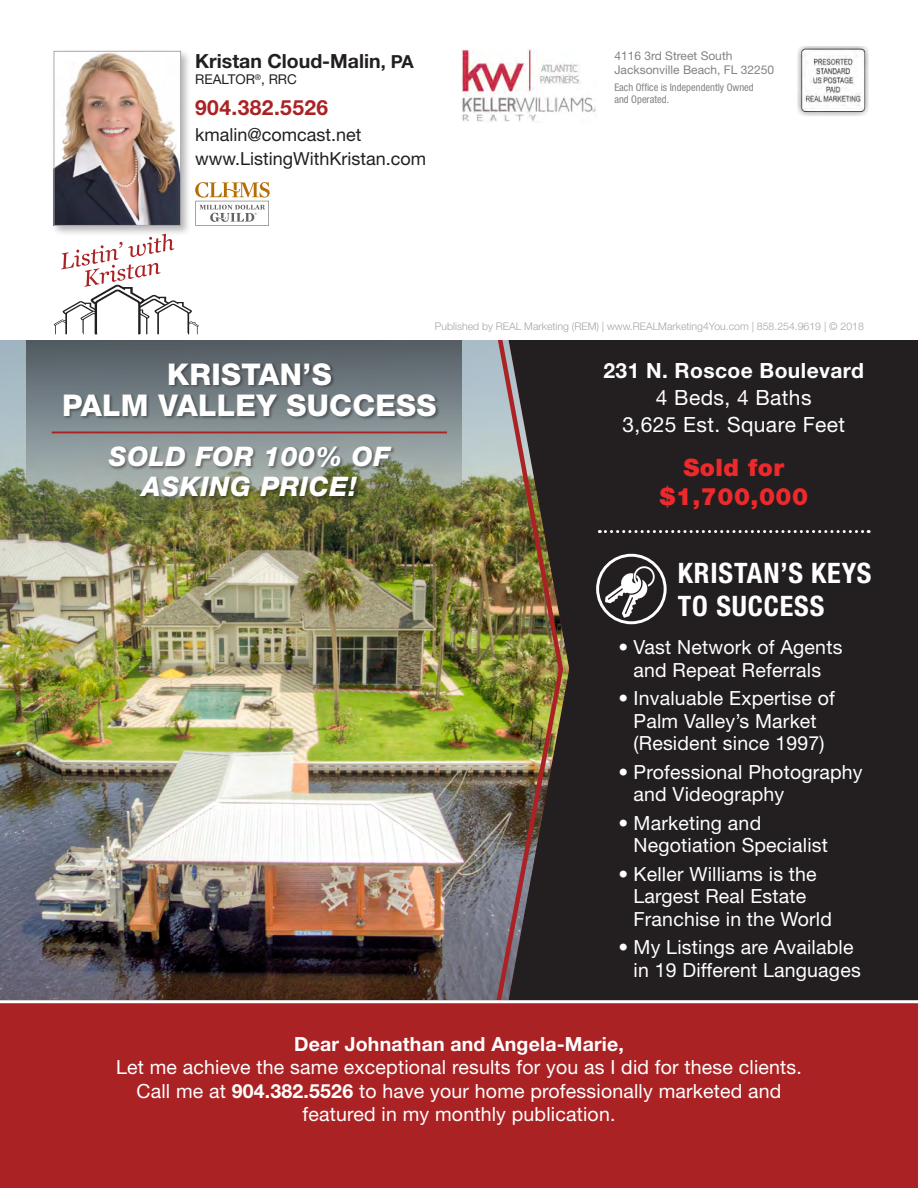
<style>
.page{position:relative;width:918px;height:1188px;background:#231f20}
.page>*{position:absolute;margin:0;border:0;box-sizing:border-box;transform-origin:0 0}
.t1{font:800 30px "Helvetica Neue LT Std";letter-spacing:.01em;color:#fff}
.t2{font:700 condensed 28.2px/33.9px "Helvetica Neue LT Std";letter-spacing:.03em;color:#fff}
.t3{font:italic 800 27px "Helvetica Neue LT Std";letter-spacing:.02em;color:#fff}
.t4{font:900 24px "Helvetica Neue LT Std";letter-spacing:.02em;color:#ee292c}
.t5{font:21px "Helvetica Neue LT Std";letter-spacing:.02em;color:#fff}
.t6{font:700 21px "Helvetica Neue LT Std";letter-spacing:.02em;color:#fff}
.t7{font:700 21px "Helvetica Neue LT Std";letter-spacing:.02em;color:#ab2224}
.t8{font:19.5px/22.5px "Helvetica Neue LT Std";letter-spacing:.01em;color:#fff}
.t9{font:700 19.5px "Helvetica Neue LT Std";letter-spacing:.01em;color:#fff}
.t10{font:700 19.5px "Helvetica Neue LT Std";color:#231f20}
.t11{font:18px "Helvetica Neue LT Std";color:#231f20}
.t12{font:13.5px "Helvetica Neue LT Std";color:#231f20}
.t13{font:12px "Helvetica Neue LT Std";color:#808285}
.t14{font:300 10.5px "Helvetica Neue LT Std";color:#a1a6a9}
.t15{font:condensed 10.5px/12.6px "Helvetica Neue LT Std";color:#808285}
.s1{font-size:18px}
.s2{font-weight:700}
</style>
<div class="page">
<img style="left:0;top:340px;width:569px;height:660px">
<svg style="left:26px;top:340px;width:435px;height:173px;background:#777f76"></svg>
<div style="left:0;top:0;width:918px;height:340px;background:#fff"></div>
<img style="left:797px;top:46px;width:72px;height:70px">
<div style="left:52px;top:49px;width:140px;height:188px;background:#231f20;opacity:.32"></div>
<img style="left:56px;top:53px;width:123px;height:171px">
<div style="left:54px;top:51px;width:127px;height:175px;border:1px solid #a8a9ad"></div>
<div style="left:0;top:1001px;width:918px;height:187px;background:#ab2224"></div>
<img style="left:461px;top:50px;width:135px;height:72px">
<svg style="left:195px;top:182px;width:75px;height:44px"></svg>
<div style="left:108px;top:445px;width:287px;height:56px;background:#231f20;opacity:.49"></div>
<div style="left:63px;top:362px;width:377px;height:59px;background:#231f20;opacity:.49"></div>
<hr style="left:52px;top:432px;width:395px;height:1px;background:#ab2224">
<svg style="left:605px;top:566px;width:50px;height:52px"></svg>
<div style="left:596px;top:554px;width:71px;height:70px;border:3px solid #fff;border-radius:50%"></div>
<svg style="left:54px;top:234px;width:145px;height:100px"></svg>
<hr style="left:98px;top:333px;width:39px;height:3px;background:#fff">
<hr style="left:159px;top:333px;width:28px;height:3px;background:#fff">
<hr style="left:67px;top:333px;width:15px;height:3px;background:#fff">
<svg style="left:599px;top:530px;width:270px;height:3px"></svg>
<img style="left:493px;top:340px;width:72px;height:664px">
<hr style="left:0;top:1000px;width:918px;height:3px;background:#fff">
<p class="t10" style="left:195px;top:49px;width:220px">Kristan Cloud-Malin<span class="s1">, PA</span></p>
<p class="t12" style="left:195px;top:71px;width:103px">REALTOR<sup>®</sup>, RRC</p>
<p class="t7" style="left:195px;top:95px;width:135px">904.382.5526</p>
<p class="t11" style="left:195px;top:124px;width:168px">kmalin@comcast.net</p>
<p class="t11" style="left:195px;top:148px;width:232px">www.ListingWithKristan.com</p>
<p class="t13" style="left:614px;top:48px;width:120px">4116 3rd Street South</p>
<p class="t13" style="left:614px;top:63px;width:161px">Jacksonville Beach, FL 32250</p>
<p class="t15" style="left:614px;top:81px;width:141px">Each Office is Independently Owned and Operated.</p>
<p class="t14" style="left:435px;top:320px;width:431px">Published by REAL Marketing (REM) | www.REALMarketing4You.com | 858.254.9619 | © 2018</p>
<p class="t6" style="left:603px;top:358px;width:262px">231 N. Roscoe Boulevard</p>
<p class="t5" style="left:656px;top:385px;width:157px">4 Beds, 4 Baths</p>
<p class="t5" style="left:622px;top:412px;width:224px">3,625 Est. Square Feet</p>
<p class="t4" style="left:683px;top:453px;width:102px">Sold for</p>
<p class="t4" style="left:659px;top:482px;width:150px">$1,700,000</p>
<p class="t1" style="left:167px;top:356px;width:166px">KRISTAN’S</p>
<p class="t1" style="left:62px;top:388px;width:376px">PALM VALLEY SUCCESS</p>
<p class="t3" style="left:109px;top:441px;width:283px">SOLD FOR 100% OF</p>
<p class="t3" style="left:142px;top:471px;width:217px">ASKING PRICE!</p>
<p class="t2" style="left:678px;top:555px;width:195px">KRISTAN’S KEYS<br>TO SUCCESS</p>
<p class="t8" style="left:619px;top:636px;width:225px;text-align:center">• Vast Network of Agents and Repeat Referrals</p>
<p class="t8" style="left:619px;top:687px;width:218px;text-align:center">• Invaluable Expertise of<br>Palm Valley’s Market (Resident since 1997)</p>
<p class="t8" style="left:634px;top:760px;width:231px;text-indent:-15px">• Professional Photography and Videography</p>
<p class="t8" style="left:634px;top:811px;width:196px;text-indent:-15px">• Marketing and<br>Negotiation Specialist</p>
<p class="t8" style="left:634px;top:862px;width:200px;text-indent:-15px">• Keller Williams is the<br>Largest Real Estate<br>Franchise in the World</p>
<p class="t8" style="left:634px;top:936px;width:229px;text-indent:-15px">• My Listings are Available in 19 Different Languages</p>
<p class="t9" style="left:294px;top:1032px;width:331px">Dear Johnathan and Angela-Marie,</p>
<p class="t8" style="left:116px;top:1055px;width:687px;line-height:23.4px;text-align:center">Let me achieve the same exceptional results for you as I did for these clients.<br>Call me at <span class="s2">904.382.5526</span> to have your home professionally marketed and featured in my monthly publication.</p>
</div>
